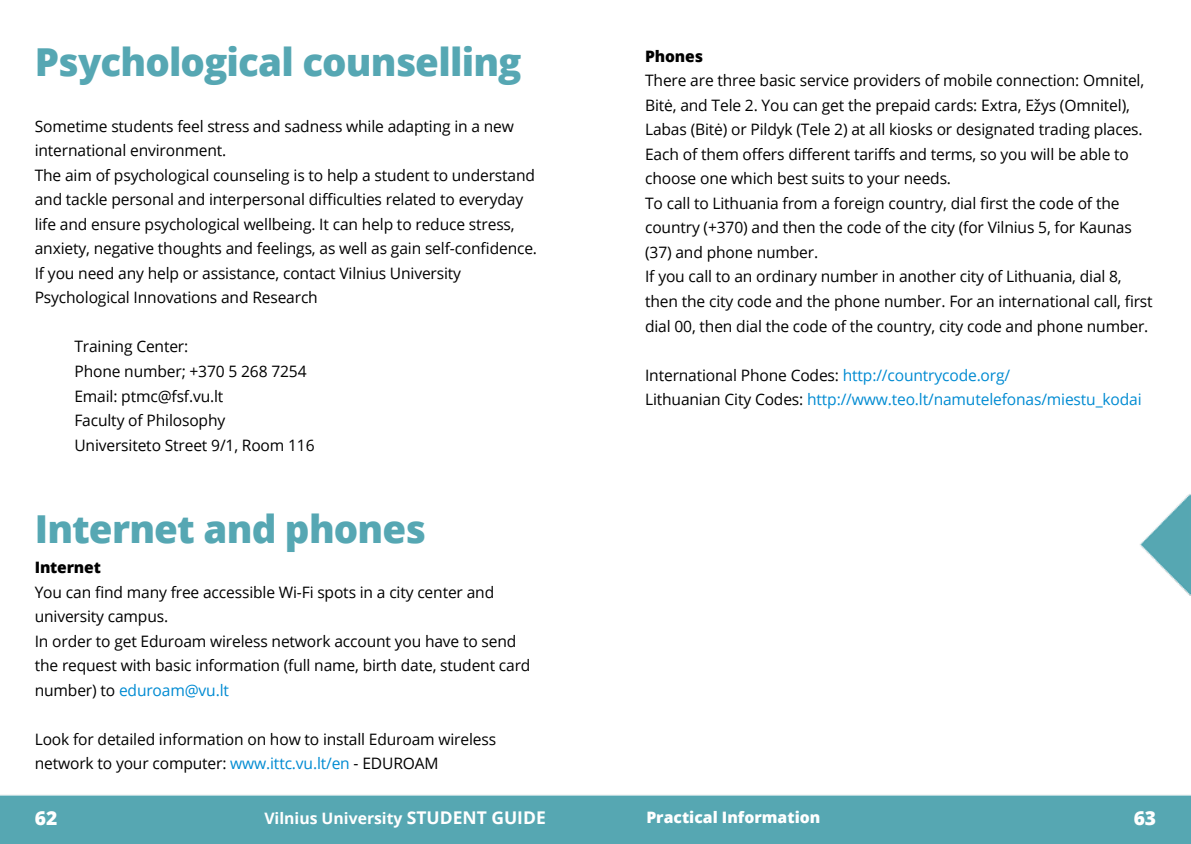
<style>
.page{position:relative;width:1191px;height:844px;background:#fff}
.page>*{position:absolute;margin:0;border:0;box-sizing:border-box;transform-origin:0 0}
.t1{font:800 38.5px "Open Sans";letter-spacing:-.02em;color:#56a7b3}
.t2{font:800 19.25px "Open Sans";color:#fff}
.t3{font:15.75px/24.5px "Open Sans";letter-spacing:-.01em;color:#000}
.t4{font:15.75px/24.5px "Open Sans";letter-spacing:-.01em;color:#008bd2}
.t5{font:700 15.75px "Open Sans";color:#fff}
.t6{font:800 15.75px "Open Sans";color:#fff}
.t7{font:800 15.75px "Open Sans";letter-spacing:-.01em;color:#000}
.s1{color:#008bd2}
.s2{color:#000}
.s3{font-size:17.5px}
</style>
<div class="page">
<img style="left:0;top:494px;width:1191px;height:349px">
<h1 class="t1" style="left:35px;top:32px;width:488px">Psychological counselling</h1>
<p class="t3" style="left:35px;top:113px;width:504px">Sometime students feel stress and sadness while adapting in a new international environment.<br>The aim of psychological counseling is to help a student to understand and tackle personal and interpersonal difficulties related to everyday life and ensure psychological wellbeing. It can help to reduce stress, anxiety, negative thoughts and feelings, as well as gain self-confidence.<br>If you need any help or assistance, contact Vilnius University Psychological Innovations and Research</p>
<p class="t3" style="left:74px;top:334px;width:242px">Training Center:<br>Phone number; +370 5 268 7254<br>Email: ptmc@fsf.vu.lt<br>Faculty of Philosophy<br>Universiteto Street 9/1, Room 116</p>
<h1 class="t1" style="left:35px;top:500px;width:392px">Internet and phones</h1>
<p class="t7" style="left:35px;top:555px;width:68px">Internet</p>
<p class="t3" style="left:35px;top:579px;width:497px">You can find many free accessible Wi-Fi spots in a city center and university campus.<br>In order to get Eduroam wireless network account you have to send the request with basic information (full name, birth date, student card number) to <span class="s1">eduroam@vu.lt</span></p>
<p class="t3" style="left:35px;top:726px;width:463px">Look for detailed information on how to install Eduroam wireless network to your computer: <span class="s1">www.ittc.vu.lt/en</span> - EDUROAM</p>
<p class="t7" style="left:645px;top:44px;width:59px">Phones</p>
<p class="t3" style="left:645px;top:68px;width:509px">There are three basic service providers of mobile connection: Omnitel, Bitė, and Tele 2. You can get the prepaid cards: Extra, Ežys (Omnitel), Labas (Bitė) or Pildyk (Tele 2) at all kiosks or designated trading places.<br>Each of them offers different tariffs and terms, so you will be able to choose one which best suits to your needs.<br>To call to Lithuania from a foreign country, dial first the code of the country (+370) and then the code of the city (for Vilnius 5, for Kaunas (37) and phone number.<br>If you call to an ordinary number in another city of Lithuania, dial 8, then the city code and the phone number. For an international call, first dial 00, then dial the code of the country, city code and phone number.</p>
<p class="t4" style="left:645px;top:362px;width:498px"><span class="s2">International Phone Codes:</span> http://countrycode.org/<br><span class="s2">Lithuanian City Codes:</span> http://www.teo.lt/namutelefonas/miestu_kodai</p>
<p class="t2" style="left:35px;top:803px;width:24px">62</p>
<p class="t5" style="left:264px;top:806px;width:283px">Vilnius University <span class="s3">STUDENT GUIDE</span></p>
<p class="t6" style="left:722px;top:804px;width:7px">i</p>
<p class="t6" style="left:646px;top:804px;width:175px">Practical Information</p>
<p class="t2" style="left:1133px;top:803px;width:24px">63</p>
</div>
